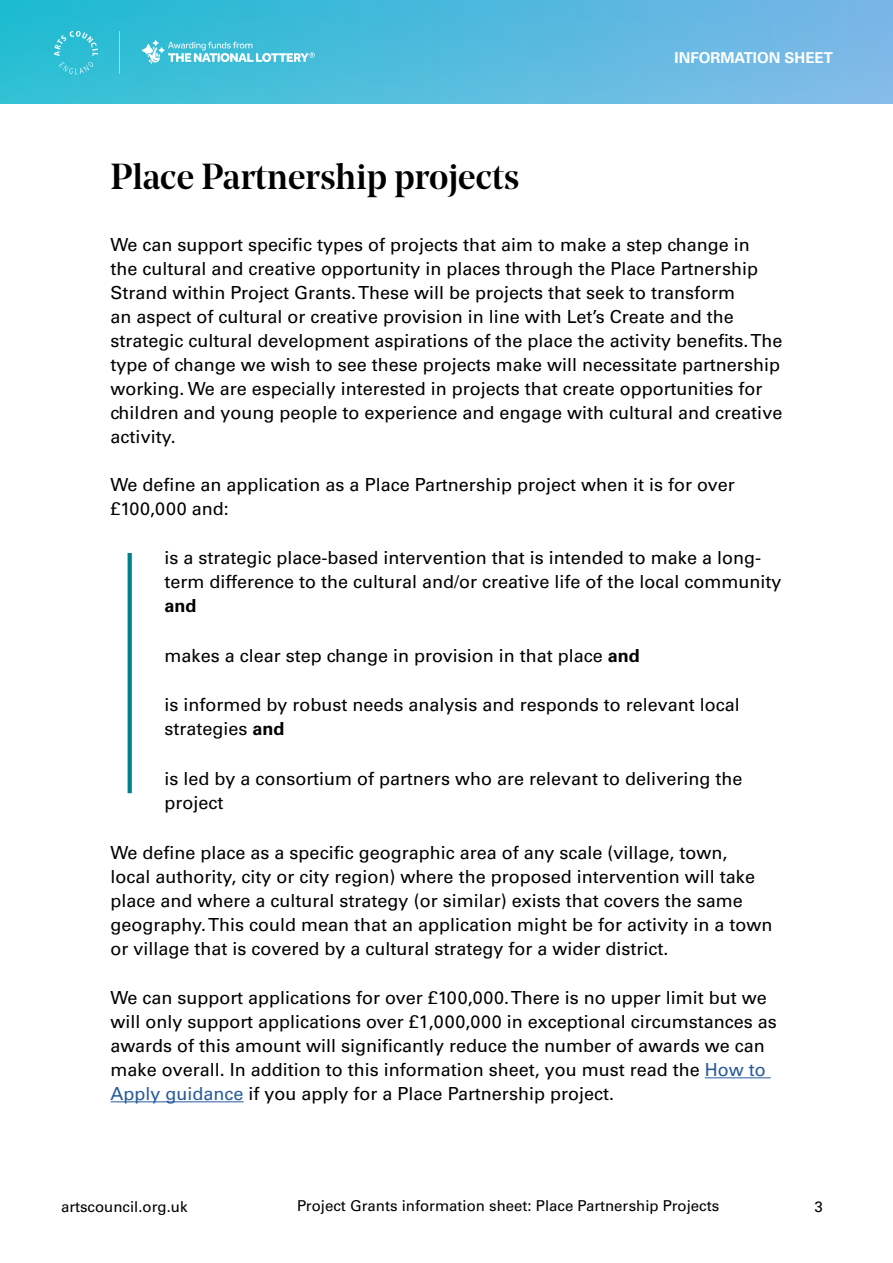
<style>
.page{position:relative;width:893px;height:1263px;background:#fff}
.page>*{position:absolute;margin:0;border:0;box-sizing:border-box;transform-origin:0 0}
.H1_Style{font:500 36px "Noe Display";color:#000}
.Body{font:18px/24px "Univers LT Std";color:#000}
.t1{font:15px "Univers LT Std";color:#000}
.t2{font:700 15px "Univers LT Std";color:#fff}
.s1{font-weight:700}
.s2{color:#275b9b}
</style>
<div class="page">
<img style="left:0;top:0;width:893px;height:103px">
<svg style="left:54px;top:31px;width:261px;height:43px;background:#4bc3da"></svg>
<hr style="left:705px;top:1077px;width:66px;height:1px;background:#275b9b">
<hr style="left:111px;top:1101px;width:133px;height:1px;background:#275b9b">
<svg style="left:128px;top:553px;width:4px;height:240px"></svg>
<p class="H1_Style" style="left:111px;top:153px;width:410px">Place Partnership projects</p>
<p class="t2" style="left:675px;top:49px;width:160px">INFORMATION SHEET</p>
<p class="Body" style="left:111px;top:233px;width:673px">We can support specific types of projects that aim to make a step change in<br>the cultural and creative opportunity in places through the Place Partnership Strand within Project Grants. These will be projects that seek to transform<br>an aspect of cultural or creative provision in line with Let’s Create and the strategic cultural development aspirations of the place the activity benefits. The type of change we wish to see these projects make will necessitate partnership working. We are especially interested in projects that create opportunities for children and young people to experience and engage with cultural and creative activity.</p>
<p class="Body" style="left:111px;top:473px;width:626px">We define an application as a Place Partnership project when it is for over £100,000 and:</p>
<p class="Body" style="left:165px;top:546px;width:619px">is a strategic place-based intervention that is intended to make a long&shy;term difference to the cultural and/or creative life of the local community <span class="s1">and</span></p>
<p class="Body" style="left:165px;top:644px;width:477px">makes a clear step change in provision in that place <span class="s1">and</span></p>
<p class="Body" style="left:165px;top:693px;width:577px">is informed by robust needs analysis and responds to relevant local strategies <span class="s1">and</span></p>
<p class="Body" style="left:165px;top:767px;width:579px">is led by a consortium of partners who are relevant to delivering the project</p>
<p class="Body" style="left:111px;top:840px;width:663px">We define place as a specific geographic area of any scale (village, town,<br>local authority, city or city region) where the proposed intervention will take place and where a cultural strategy (or similar) exists that covers the same geography. This could mean that an application might be for activity in a town or village that is covered by a cultural strategy for a wider district.</p>
<p class="Body" style="left:111px;top:986px;width:668px">We can support applications for over £100,000. There is no upper limit but we will only support applications over £1,000,000 in exceptional circumstances as awards of this amount will significantly reduce the number of awards we can make overall. In addition to this information sheet, you must read the <span class="s2">How to Apply guidance</span> if you apply for a Place Partnership project.</p>
<p class="t1" style="left:61px;top:1197px;width:128px">artscouncil.org.uk</p>
<p class="t1" style="left:297px;top:1197px;width:424px">Project Grants information sheet: Place Partnership Projects</p>
<p class="t1" style="left:814px;top:1197px;width:10px">3</p>
</div>
